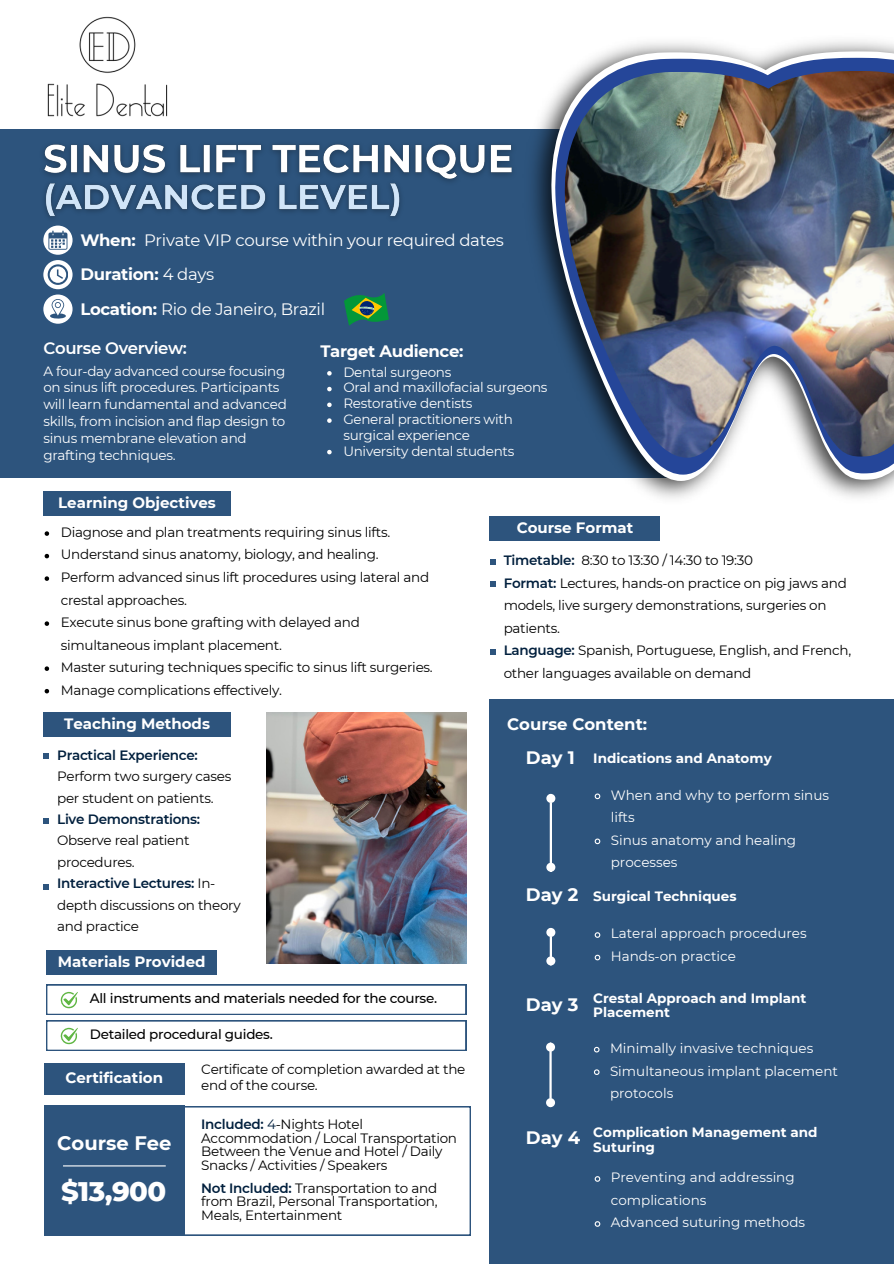
<style>
.page{position:relative;width:894px;height:1264px;background:#fff}
.page>*{position:absolute;margin:0;border:0;box-sizing:border-box;transform-origin:0 0}
.t1{font:800 27.45px "Montserrat";color:#fff}
.t2{font:700 19.5px "Montserrat";color:#fff}
.t3{font:700 18px "Montserrat";color:#fff}
.t4{font:16.5px "Montserrat";letter-spacing:-.02em;color:#fff}
.t5{font:700 16.5px "Montserrat";letter-spacing:-.02em;color:#fff}
.t6{font:600 16.5px "Montserrat";letter-spacing:-.02em;color:#fff}
.t7{font:700 16.5px "Montserrat";color:#fff}
.t8{font:700 15px "Montserrat";color:#fff}
.t9{font:13.5px/21.3px "Montserrat";letter-spacing:-.02em;color:#000}
.t10{font:13.5px/16.8px "Montserrat";letter-spacing:-.02em;color:#fff}
.t11{font:13.5px/22.5px "Montserrat";color:#fff}
.t12{font:700 13.5px/14.7px "Montserrat";color:#fff}
.t13{font:500 13.5px "Montserrat";letter-spacing:-.02em;color:#000}
.s1{font-weight:700}
.s2{font-weight:400}
.s3{font-weight:600;color:#001f3d}
.s4{color:#001f3d}
</style>
<div class="page">
<div style="left:0;top:129px;width:677px;height:349px;background:#2d547d"></div>
<svg style="left:43px;top:225px;width:30px;height:30px"></svg>
<svg style="left:48px;top:230px;width:19px;height:20px"></svg>
<svg style="left:43px;top:260px;width:30px;height:29px"></svg>
<svg style="left:48px;top:264px;width:20px;height:20px"></svg>
<svg style="left:43px;top:294px;width:30px;height:30px"></svg>
<svg style="left:50px;top:299px;width:16px;height:20px"></svg>
<svg style="left:344px;top:293px;width:45px;height:33px"></svg>
<svg style="left:490px;top:559px;width:5px;height:5px"></svg>
<svg style="left:490px;top:581px;width:5px;height:5px"></svg>
<svg style="left:490px;top:649px;width:5px;height:6px"></svg>
<img style="left:267px;top:712px;width:199px;height:251px">
<svg style="left:44px;top:753px;width:5px;height:5px"></svg>
<svg style="left:44px;top:818px;width:5px;height:6px"></svg>
<svg style="left:44px;top:884px;width:5px;height:5px"></svg>
<div style="left:43px;top:491px;width:187px;height:24px;background:#2d547d"></div>
<div style="left:489px;top:516px;width:170px;height:24px;background:#2d547d"></div>
<div style="left:43px;top:712px;width:187px;height:25px;background:#2d547d"></div>
<div style="left:46px;top:949px;width:171px;height:25px;background:#2d547d"></div>
<svg style="left:46px;top:984px;width:420px;height:30px"></svg>
<svg style="left:46px;top:1020px;width:420px;height:30px"></svg>
<img style="left:43px;top:144px;width:469px;height:38px">
<img style="left:43px;top:175px;width:365px;height:51px">
<svg style="left:327px;top:371px;width:4px;height:4px"></svg>
<svg style="left:327px;top:387px;width:4px;height:4px"></svg>
<svg style="left:327px;top:402px;width:4px;height:5px"></svg>
<svg style="left:327px;top:418px;width:4px;height:5px"></svg>
<svg style="left:327px;top:450px;width:4px;height:4px"></svg>
<svg style="left:45px;top:531px;width:4px;height:5px"></svg>
<svg style="left:45px;top:554px;width:4px;height:4px"></svg>
<svg style="left:45px;top:576px;width:4px;height:5px"></svg>
<svg style="left:45px;top:621px;width:4px;height:5px"></svg>
<svg style="left:45px;top:666px;width:4px;height:5px"></svg>
<svg style="left:45px;top:689px;width:4px;height:4px"></svg>
<div style="left:489px;top:699px;width:404px;height:564px;background:#2d547d"></div>
<hr style="left:549px;top:802px;width:3px;height:61px;background:#fff">
<div style="left:547px;top:795px;width:7px;height:6px;background:#fff;border-radius:50%"></div>
<div style="left:546px;top:794px;width:9px;height:9px;border:2px solid #fff;border-radius:50%"></div>
<div style="left:547px;top:863px;width:7px;height:7px;background:#fff;border-radius:50%"></div>
<div style="left:546px;top:862px;width:9px;height:9px;border:2px solid #fff;border-radius:50%"></div>
<hr style="left:549px;top:936px;width:3px;height:21px;background:#fff">
<div style="left:547px;top:929px;width:7px;height:6px;background:#fff;border-radius:50%"></div>
<div style="left:546px;top:927px;width:9px;height:9px;border:2px solid #fff;border-radius:50%"></div>
<div style="left:547px;top:957px;width:7px;height:7px;background:#fff;border-radius:50%"></div>
<div style="left:546px;top:956px;width:9px;height:9px;border:2px solid #fff;border-radius:50%"></div>
<hr style="left:549px;top:1051px;width:2px;height:47px;background:#fff">
<div style="left:547px;top:1043px;width:6px;height:7px;background:#fff;border-radius:50%"></div>
<div style="left:546px;top:1042px;width:9px;height:9px;border:2px solid #fff;border-radius:50%"></div>
<div style="left:546px;top:1098px;width:9px;height:9px;border:2px solid #fff;border-radius:50%"></div>
<svg style="left:594px;top:793px;width:7px;height:7px"></svg>
<svg style="left:594px;top:838px;width:7px;height:7px"></svg>
<svg style="left:594px;top:932px;width:7px;height:6px"></svg>
<svg style="left:594px;top:954px;width:7px;height:7px"></svg>
<svg style="left:593px;top:1046px;width:7px;height:7px"></svg>
<svg style="left:593px;top:1069px;width:7px;height:6px"></svg>
<svg style="left:594px;top:1176px;width:7px;height:6px"></svg>
<svg style="left:594px;top:1221px;width:7px;height:6px"></svg>
<div style="left:44px;top:1062px;width:140px;height:32px;background:#2d547d"></div>
<svg style="left:184px;top:1106px;width:286px;height:129px"></svg>
<div style="left:44px;top:1105px;width:140px;height:130px;background:#2d547d"></div>
<hr style="left:63px;top:1165px;width:103px;height:1px;background:#fff">
<svg style="left:551px;top:51px;width:342px;height:430px"></svg>
<svg style="left:554px;top:58px;width:339px;height:416px"></svg>
<img style="left:564px;top:71px;width:329px;height:386px">
<img style="left:43px;top:16px;width:183px;height:135px">
<p class="t4" style="left:80px;top:230px;width:425px"><span class="s1">When:</span> Private VIP course within your required dates</p>
<p class="t5" style="left:80px;top:264px;width:135px">Duration: <span class="s2">4 days</span></p>
<p class="t4" style="left:80px;top:299px;width:246px"><span class="s1">Location:</span> Rio de Janeiro, Brazil</p>
<p class="t6" style="left:43px;top:338px;width:145px">Course Overview:</p>
<p class="t10" style="left:43px;top:362px;width:245px">A four-day advanced course focusing on sinus lift procedures. Participants will learn fundamental and advanced skills, from incision and flap design to sinus membrane elevation and grafting techniques.</p>
<p class="t5" style="left:320px;top:341px;width:144px">Target Audience:</p>
<p class="t10" style="left:343px;top:363px;width:110px">Dental surgeons</p>
<p class="t10" style="left:343px;top:379px;width:206px">Oral and maxillofacial surgeons</p>
<p class="t10" style="left:343px;top:395px;width:131px">Restorative dentists</p>
<p class="t10" style="left:343px;top:411px;width:171px;line-height:15.8px">General practitioners with surgical experience</p>
<p class="t10" style="left:343px;top:442px;width:172px">University dental students</p>
<h5 class="t8" style="left:58px;top:493px;width:159px">Learning Objectives</h5>
<p class="t9" style="left:61px;top:521px;width:331px">Diagnose and plan treatments requiring sinus lifts.</p>
<p class="t9" style="left:61px;top:544px;width:319px">Understand sinus anatomy, biology, and healing.</p>
<p class="t9" style="left:61px;top:566px;width:370px;line-height:22.5px">Perform advanced sinus lift procedures using lateral and crestal approaches.</p>
<p class="t9" style="left:61px;top:611px;width:300px;line-height:22.5px">Execute sinus bone grafting with delayed and simultaneous implant placement.</p>
<p class="t9" style="left:61px;top:656px;width:373px">Master suturing techniques specific to sinus lift surgeries.</p>
<p class="t9" style="left:61px;top:679px;width:222px">Manage complications effectively.</p>
<p class="t8" style="left:64px;top:715px;width:147px">Teaching Methods</p>
<p class="t9" style="left:57px;top:744px;width:176px"><span class="s3">Practical Experience:<br></span>Perform two surgery cases per student on patients.</p>
<p class="t9" style="left:57px;top:808px;width:144px"><span class="s3">Live Demonstrations:<br></span>Observe real patient procedures.</p>
<p class="t9" style="left:57px;top:872px;width:185px"><span class="s3">Interactive Lectures:</span> In&shy;depth discussions on theory and practice</p>
<p class="t8" style="left:58px;top:952px;width:149px">Materials Provided</p>
<p class="t13" style="left:90px;top:990px;width:349px">All instruments and materials needed for the course.</p>
<p class="t13" style="left:90px;top:1025px;width:184px">Detailed procedural guides.</p>
<p class="t8" style="left:65px;top:1068px;width:99px">Certification</p>
<p class="t9" style="left:201px;top:1061px;width:265px;line-height:15.8px">Certificate of completion awarded at the end of the course.</p>
<p class="t8" style="left:516px;top:518px;width:118px">Course Format</p>
<p class="t9" style="left:503px;top:549px;width:251px"><span class="s3">Timetable:</span> 8:30 to 13:30 / 14:30 to 19:30</p>
<h5 class="t9" style="left:503px;top:571px;width:344px;line-height:22.5px"><span class="s3">Format:</span> Lectures, hands-on practice on pig jaws and models, live surgery demonstrations, surgeries on patients.</h5>
<p class="t9" style="left:503px;top:639px;width:349px;line-height:22.5px"><span class="s3">Language:</span> Spanish, Portuguese, English, and French, other languages available on demand</p>
<h4 class="t7" style="left:507px;top:713px;width:141px">Course Content:</h4>
<p class="t3" style="left:525px;top:747px;width:50px">Day 1</p>
<p class="t12" style="left:593px;top:751px;width:180px">Indications and Anatomy</p>
<h5 class="t11" style="left:610px;top:783px;width:220px">When and why to perform sinus lifts</h5>
<p class="t11" style="left:610px;top:828px;width:187px">Sinus anatomy and healing processes</p>
<h5 class="t3" style="left:525px;top:883px;width:54px">Day 2</h5>
<p class="t12" style="left:593px;top:888px;width:145px">Surgical Techniques</p>
<p class="t11" style="left:610px;top:922px;width:197px">Lateral approach procedures</p>
<p class="t11" style="left:610px;top:944px;width:127px">Hands-on practice</p>
<p class="t3" style="left:525px;top:993px;width:54px">Day 3</p>
<h3 class="t12" style="left:593px;top:990px;width:214px">Crestal Approach and Implant<br>Placement</h3>
<h5 class="t11" style="left:610px;top:1036px;width:205px">Minimally invasive techniques</h5>
<p class="t11" style="left:610px;top:1059px;width:229px">Simultaneous implant placement protocols</p>
<p class="t9" style="left:201px;top:1117px;width:257px;line-height:13.5px"><span class="s3">Included:</span> <span class="s4">4</span>-Nights Hotel<br>Accommodation / Local Transportation<br>Between the Venue and Hotel / Daily<br>Snacks / Activities / Speakers</p>
<p class="t3" style="left:525px;top:1126px;width:56px">Day 4</p>
<p class="t12" style="left:593px;top:1124px;width:226px">Complication Management and</p>
<h5 class="t2" style="left:57px;top:1131px;width:116px">Course Fee</h5>
<p class="t12" style="left:593px;top:1139px;width:63px">Suturing</p>
<h4 class="t1" style="left:61px;top:1174px;width:107px">$13,900</h4>
<p class="t11" style="left:610px;top:1166px;width:185px">Preventing and addressing complications</p>
<p class="t11" style="left:610px;top:1211px;width:196px">Advanced suturing methods</p>
<p class="t9" style="left:201px;top:1180px;width:238px;line-height:13.5px;text-align:justify"><span class="s3">Not Included:</span> Transportation to and from Brazil, Personal Transportation, Meals, Entertainment</p>
</div>
